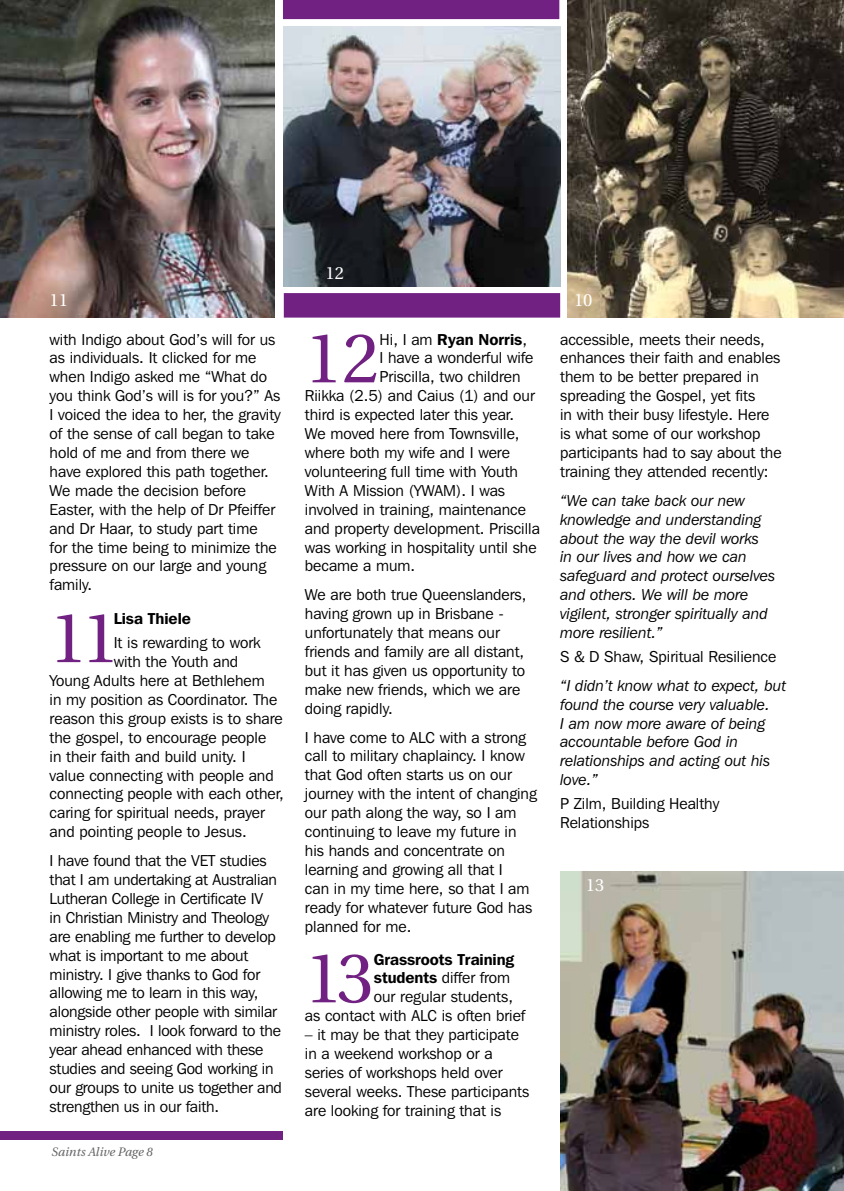
<style>
.page{position:relative;width:844px;height:1191px;background:#fff}
.page>*{position:absolute;margin:0;border:0;box-sizing:border-box;transform-origin:0 0}
.t1{font:70.35px "Utopia";color:#712181}
.t2{font:17.5px "Utopia";color:#fff}
.t3{font:15.75px/18.9px "Franklin Gothic IT Cby BT";color:#000}
.t4{font:italic 15.75px/18.9px "Franklin Gothic IT Cby BT";color:#000}
.t5{font:600 15.75px "Franklin Gothic IT Cby BT";letter-spacing:-.005em;color:#000}
.t6{font:italic 12.25px "Utopia";color:#636466}
.s1{font-weight:400}
.s2{font-weight:600}
</style>
<div class="page">
<img style="left:284px;top:26px;width:276px;height:261px">
<img style="left:567px;top:0;width:276px;height:317px">
<img style="left:0;top:0;width:274px;height:317px">
<div style="left:0;top:1131px;width:283px;height:9px;background:#712181"></div>
<img style="left:560px;top:871px;width:283px;height:320px">
<div style="left:284px;top:293px;width:276px;height:24px;background:#712181"></div>
<div style="left:283px;top:0;width:276px;height:19px;background:#712181"></div>
<p class="t2" style="left:325px;top:263px;width:20px">12</p>
<p class="t2" style="left:50px;top:290px;width:20px">11</p>
<p class="t2" style="left:574px;top:290px;width:20px">10</p>
<h1 class="t1" style="left:305px;top:320px;width:76px">12</h1>
<p class="t5" style="left:379px;top:329px;width:149px"><span class="s1">Hi, I am</span> Ryan Norris<span class="s1">,</span></p>
<p class="t3" style="left:50px;top:329px;width:233px">with Indigo about God’s will for us as individuals. It clicked for me when Indigo asked me “What do you think God’s will is for you?” As<br>I voiced the idea to her, the gravity of the sense of call began to take hold of me and from there we have explored this path together.<br>We made the decision before<br>Easter, with the help of Dr Pfeiffer and Dr Haar, to study part time<br>for the time being to minimize the pressure on our large and young family.</p>
<p class="t3" style="left:560px;top:329px;width:223px">accessible, meets their needs, enhances their faith and enables them to be better prepared in spreading the Gospel, yet fits<br>in with their busy lifestyle. Here is what some of our workshop participants had to say about the training they attended recently:</p>
<p class="t3" style="left:379px;top:348px;width:155px">I have a wonderful wife</p>
<p class="t3" style="left:379px;top:367px;width:142px">Priscilla, two children</p>
<p class="t3" style="left:305px;top:386px;width:231px">Riikka (2.5) and Caius (1) and our</p>
<p class="t3" style="left:305px;top:405px;width:211px">third is expected later this year.</p>
<p class="t3" style="left:305px;top:424px;width:216px">We moved here from Townsville,</p>
<p class="t3" style="left:305px;top:443px;width:206px">where both my wife and I were</p>
<p class="t3" style="left:305px;top:462px;width:215px">volunteering full time with Youth</p>
<p class="t3" style="left:305px;top:480px;width:202px">With A Mission (YWAM). I was</p>
<p class="t3" style="left:305px;top:499px;width:222px">involved in training, maintenance</p>
<p class="t3" style="left:305px;top:518px;width:236px">and property development. Priscilla</p>
<p class="t3" style="left:305px;top:537px;width:233px">was working in hospitality until she</p>
<p class="t3" style="left:305px;top:556px;width:112px">became a mum.</p>
<p class="t3" style="left:305px;top:585px;width:223px">We are both true Queenslanders, having grown up in Brisbane - unfortunately that means our friends and family are all distant, but it has given us opportunity to make new friends, which we are doing rapidly.</p>
<p class="t3" style="left:305px;top:727px;width:233px">I have come to ALC with a strong call to military chaplaincy. I know that God often starts us on our journey with the intent of changing our path along the way, so I am continuing to leave my future in his hands and concentrate on learning and growing all that I<br>can in my time here, so that I am ready for whatever future God has planned for me.</p>
<p class="t4" style="left:560px;top:490px;width:216px">“We can take back our new knowledge and understanding about the way the devil works<br>in our lives and how we can safeguard and protect ourselves and others. We will be more vigilent, stronger spiritually and more resilient.”</p>
<p class="t3" style="left:560px;top:646px;width:217px">S &amp; D Shaw, Spiritual Resilience</p>
<p class="t4" style="left:560px;top:675px;width:227px">“I didn’t know what to expect, but found the course very valuable.<br>I am now more aware of being accountable before God in relationships and acting out his love.”</p>
<p class="t3" style="left:560px;top:794px;width:161px">P Zilm, Building Healthy<br>Relationships</p>
<h1 class="t1" style="left:50px;top:599px;width:71px">11</h1>
<p class="t5" style="left:114px;top:609px;width:79px">Lisa Thiele</p>
<p class="t3" style="left:114px;top:633px;width:148px">It is rewarding to work</p>
<p class="t3" style="left:114px;top:652px;width:126px">with the Youth and</p>
<p class="t3" style="left:50px;top:671px;width:216px">Young Adults here at Bethlehem</p>
<p class="t3" style="left:50px;top:689px;width:229px">in my position as Coordinator. The</p>
<p class="t3" style="left:50px;top:708px;width:234px">reason this group exists is to share</p>
<p class="t3" style="left:50px;top:727px;width:218px">the gospel, to encourage people</p>
<p class="t3" style="left:50px;top:746px;width:197px">in their faith and build unity. I</p>
<p class="t3" style="left:50px;top:765px;width:225px">value connecting with people and</p>
<p class="t3" style="left:50px;top:784px;width:235px">connecting people with each other,</p>
<p class="t3" style="left:50px;top:803px;width:217px">caring for spiritual needs, prayer</p>
<p class="t3" style="left:50px;top:822px;width:198px">and pointing people to Jesus.</p>
<p class="t3" style="left:50px;top:851px;width:234px">I have found that the VET studies that I am undertaking at Australian Lutheran College in Certificate IV<br>in Christian Ministry and Theology are enabling me further to develop what is important to me about ministry. I give thanks to God for allowing me to learn in this way, alongside other people with similar ministry roles. I look forward to the year ahead enhanced with these studies and seeing God working in our groups to unite us together and strengthen us in our faith.</p>
<p class="t2" style="left:585px;top:875px;width:20px">13</p>
<h1 class="t1" style="left:305px;top:939px;width:71px">13</h1>
<p class="t5" style="left:374px;top:949px;width:142px">Grassroots Training</p>
<p class="t3" style="left:374px;top:968px;width:138px"><span class="s2">students</span> differ from</p>
<p class="t3" style="left:374px;top:987px;width:140px">our regular students,</p>
<p class="t3" style="left:305px;top:1006px;width:222px">as contact with ALC is often brief</p>
<p class="t3" style="left:305px;top:1025px;width:226px">– it may be that they participate in a weekend workshop or a series of workshops held over several weeks. These participants are looking for training that is</p>
<p class="t6" style="left:51px;top:1144px;width:103px">Saints Alive Page 8</p>
</div>
